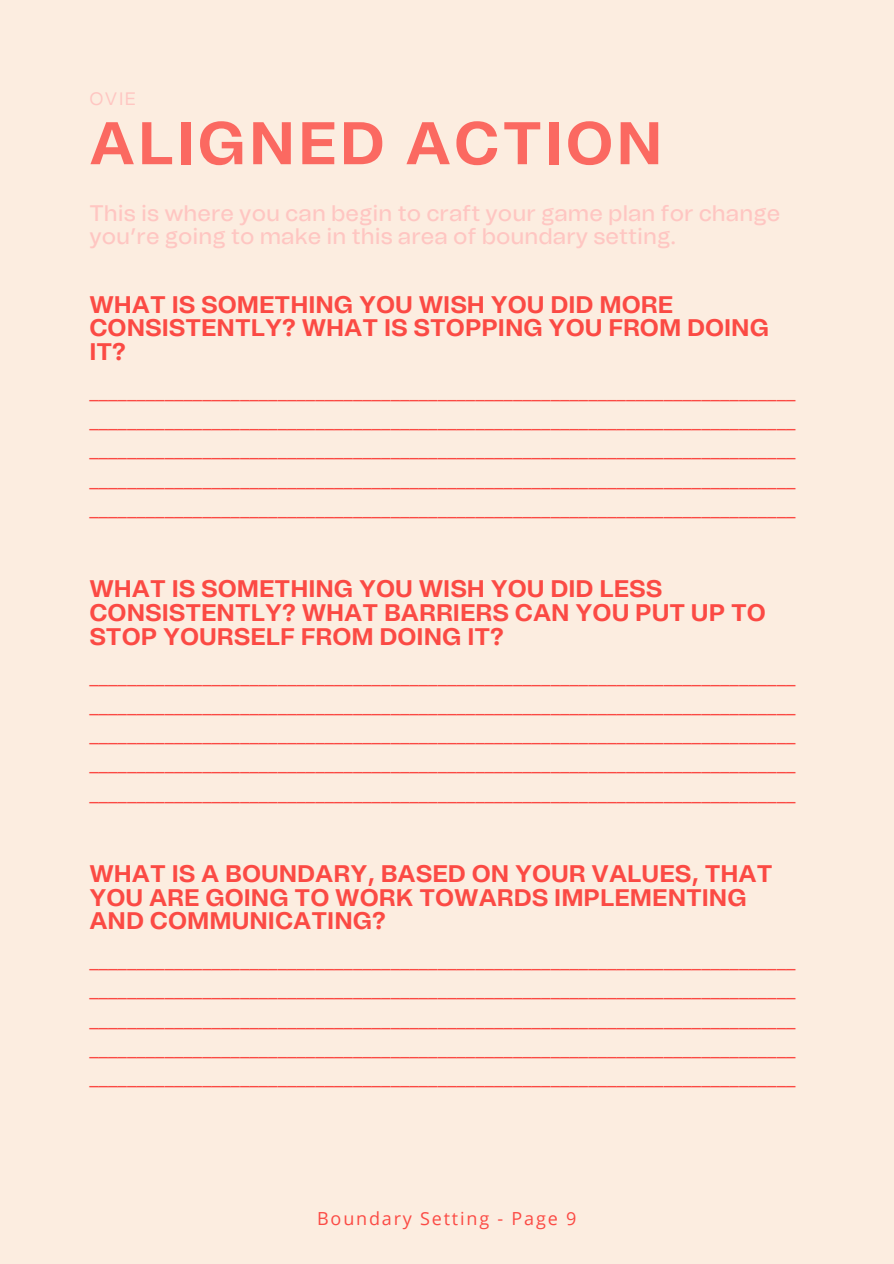
<style>
.page{position:relative;width:894px;height:1264px;background:#fff}
.page>*{position:absolute;margin:0;border:0;box-sizing:border-box;transform-origin:0 0}
.t1{font:700 60px "Tomato Grotesk";letter-spacing:.05em;color:#fb4a44}
.t2{font:700 24px/23.7px "Tomato Grotesk";color:#fb4a44}
.t3{font:500 22.5px/22.5px "Tomato Grotesk";color:#ffc6c2}
.t4{font:21px "Open Sans";color:#fb4a44}
.t5{font:18px "Open Sans";letter-spacing:.1em;color:#fb4a44}
.t6{font:18px "Tomato Grotesk";color:#ffc6c2}
</style>
<div class="page">
<div style="left:0;top:0;width:893px;height:1263px;background:#fcede0"></div>
<h4 class="t6" style="left:89px;top:90px;width:48px">OVIE</h4>
<h1 class="t1" style="left:89px;top:116px;width:574px">ALIGNED ACTION</h1>
<h1 class="t3" style="left:89px;top:203px;width:692px">This is where you can begin to craft your game plan for change you’re going to make in this area of boundary setting.</h1>
<h2 class="t2" style="left:89px;top:293px;width:681px">WHAT IS SOMETHING YOU WISH YOU DID MORE<br>CONSISTENTLY? WHAT IS STOPPING YOU FROM DOING<br>IT?</h2>
<p class="t4" style="left:89px;top:375px;width:707px">___________________________________________________________________________</p>
<p class="t4" style="left:89px;top:404px;width:707px">___________________________________________________________________________</p>
<p class="t4" style="left:89px;top:434px;width:707px">___________________________________________________________________________</p>
<p class="t4" style="left:89px;top:463px;width:707px">___________________________________________________________________________</p>
<p class="t4" style="left:89px;top:492px;width:707px">___________________________________________________________________________</p>
<h2 class="t2" style="left:89px;top:578px;width:677px">WHAT IS SOMETHING YOU WISH YOU DID LESS<br>CONSISTENTLY? WHAT BARRIERS CAN YOU PUT UP TO<br>STOP YOURSELF FROM DOING IT?</h2>
<p class="t4" style="left:89px;top:660px;width:707px">___________________________________________________________________________</p>
<p class="t4" style="left:89px;top:689px;width:707px">___________________________________________________________________________</p>
<p class="t4" style="left:89px;top:718px;width:707px">___________________________________________________________________________</p>
<p class="t4" style="left:89px;top:748px;width:707px">___________________________________________________________________________</p>
<p class="t4" style="left:89px;top:777px;width:707px">___________________________________________________________________________</p>
<h2 class="t2" style="left:89px;top:863px;width:684px">WHAT IS A BOUNDARY, BASED ON YOUR VALUES, THAT<br>YOU ARE GOING TO WORK TOWARDS IMPLEMENTING<br>AND COMMUNICATING?</h2>
<p class="t4" style="left:89px;top:944px;width:707px">___________________________________________________________________________</p>
<p class="t4" style="left:89px;top:973px;width:707px">___________________________________________________________________________</p>
<p class="t4" style="left:89px;top:1003px;width:707px">___________________________________________________________________________</p>
<p class="t4" style="left:89px;top:1032px;width:707px">___________________________________________________________________________</p>
<p class="t4" style="left:89px;top:1061px;width:707px">___________________________________________________________________________</p>
<h3 class="t5" style="left:317px;top:1206px;width:261px">Boundary Setting - Page 9</h3>
</div>
